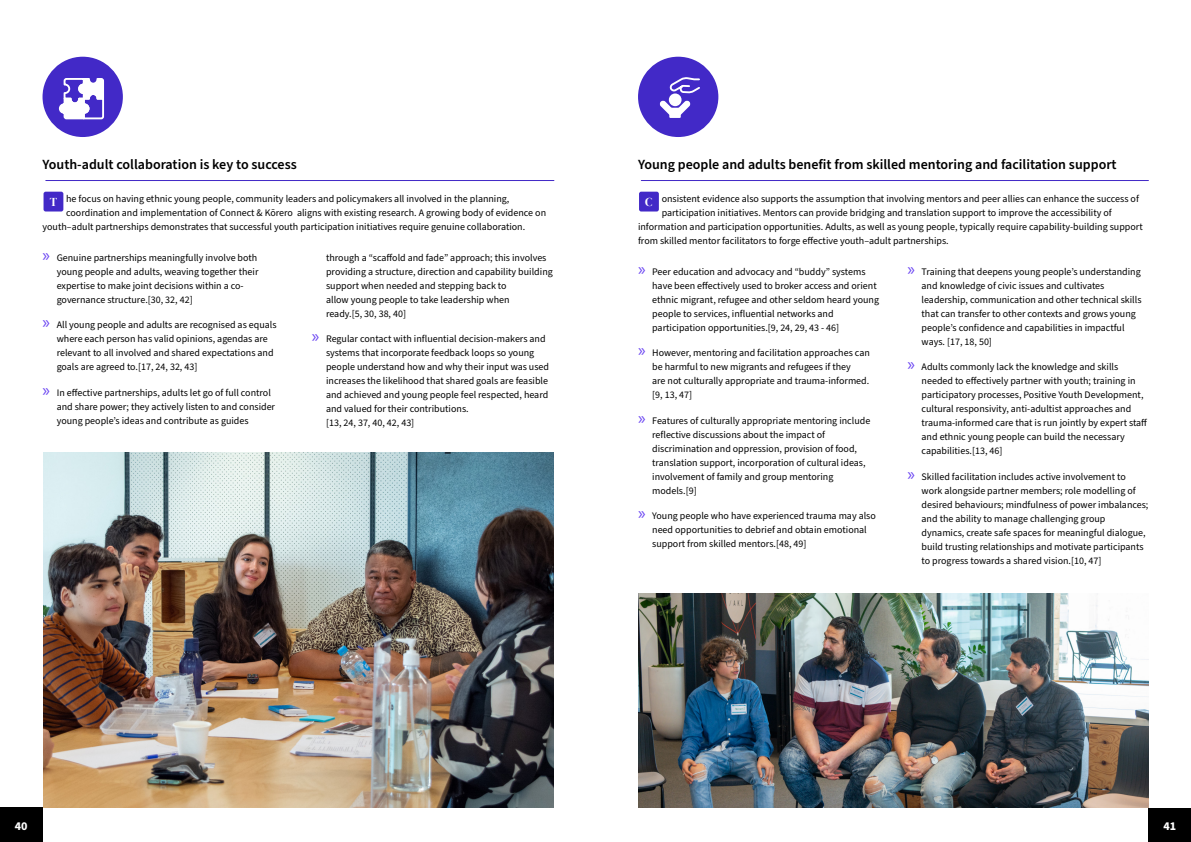
<style>
.page{position:relative;width:1191px;height:842px;background:#fff}
.page>*{position:absolute;margin:0;border:0;box-sizing:border-box;transform-origin:0 0}
.t1{font:600 14px "Source Sans Pro";color:#000}
.t2{font:700 12px "Source Sans Pro";color:#fff}
.t3{font:12px "DM Serif Display";color:#fff}
.t4{font:10px/14px "Source Sans Pro";color:#000}
.s1{font-family:"Myriad Pro";font-size:18px;color:#6a44f2}
</style>
<div class="page">
<div style="left:0;top:806px;width:43px;height:36px;background:#000"></div>
<div style="left:1148px;top:808px;width:43px;height:34px;background:#000"></div>
<div style="left:43px;top:57px;width:80px;height:80px;background:#4229c7;border-radius:50%"></div>
<svg style="left:58px;top:78px;width:46px;height:42px"></svg>
<div style="left:44px;top:192px;width:19px;height:19px;background:#4229c7;border-radius:2px"></div>
<hr style="left:46px;top:180px;width:508px;height:1px;background:#4229c7">
<img style="left:44px;top:452px;width:510px;height:356px">
<div style="left:638px;top:57px;width:80px;height:80px;background:#4229c7;border-radius:50%"></div>
<svg style="left:659px;top:77px;width:41px;height:41px"></svg>
<div style="left:639px;top:192px;width:20px;height:19px;background:#4229c7;border-radius:2px"></div>
<hr style="left:641px;top:180px;width:507px;height:1px;background:#4229c7">
<img style="left:638px;top:594px;width:510px;height:214px">
<h1 class="t1" style="left:43px;top:155px;width:256px">Youth-adult collaboration is key to success</h1>
<h1 class="t1" style="left:638px;top:155px;width:480px">Young people and adults benefit from skilled mentoring and facilitation support</h1>
<p class="t4" style="left:66px;top:192px;width:445px">he focus on having ethnic young people, community leaders and policymakers all involved in the planning,</p>
<p class="t4" style="left:66px;top:206px;width:481px">coordination and implementation of Connect &amp; Kōrero aligns with existing research. A growing body of evidence on</p>
<p class="t4" style="left:43px;top:220px;width:484px">youth–adult partnerships demonstrates that successful youth participation initiatives require genuine collaboration.</p>
<p class="t4" style="left:57px;top:251px;width:203px;text-indent:-14px"><span class="s1">»</span> Genuine partnerships meaningfully involve both young people and adults, weaving together their expertise to make joint decisions within a co&shy;governance structure.[30, 32, 42]</p>
<p class="t4" style="left:57px;top:318px;width:221px;text-indent:-14px"><span class="s1">»</span> All young people and adults are recognised as equals where each person has valid opinions, agendas are relevant to all involved and shared expectations and goals are agreed to.[17, 24, 32, 43]</p>
<p class="t4" style="left:57px;top:386px;width:220px;text-indent:-14px"><span class="s1">»</span> In effective partnerships, adults let go of full control and share power; they actively listen to and consider young people’s ideas and contribute as guides</p>
<p class="t3" style="left:50px;top:195px;width:9px">T</p>
<p class="t4" style="left:326px;top:251px;width:228px">through a “scaffold and fade” approach; this involves providing a structure, direction and capability building support when needed and stepping back to<br>allow young people to take leadership when<br>ready.[5, 30, 38, 40]</p>
<p class="t4" style="left:326px;top:332px;width:224px;text-indent:-14px"><span class="s1">»</span> Regular contact with influential decision-makers and systems that incorporate feedback loops so young people understand how and why their input was used increases the likelihood that shared goals are feasible and achieved and young people feel respected, heard and valued for their contributions.<br>[13, 24, 37, 40, 42, 43]</p>
<p class="t4" style="left:661px;top:192px;width:479px">onsistent evidence also supports the assumption that involving mentors and peer allies can enhance the success of</p>
<p class="t4" style="left:661px;top:206px;width:451px">participation initiatives. Mentors can provide bridging and translation support to improve the accessibility of</p>
<p class="t4" style="left:638px;top:220px;width:506px">information and participation opportunities. Adults, as well as young people, typically require capability-building support</p>
<p class="t4" style="left:638px;top:234px;width:312px">from skilled mentor facilitators to forge effective youth–adult partnerships.</p>
<p class="t4" style="left:652px;top:265px;width:228px;text-indent:-14px"><span class="s1">»</span> Peer education and advocacy and “buddy” systems have been effectively used to broker access and orient ethnic migrant, refugee and other seldom heard young people to services, influential networks and participation opportunities.[9, 24, 29, 43 - 46]</p>
<p class="t4" style="left:652px;top:346px;width:219px;text-indent:-14px"><span class="s1">»</span> However, mentoring and facilitation approaches can be harmful to new migrants and refugees if they<br>are not culturally appropriate and trauma-informed. [9, 13, 47]</p>
<p class="t4" style="left:652px;top:414px;width:220px;text-indent:-14px"><span class="s1">»</span> Features of culturally appropriate mentoring include reflective discussions about the impact of discrimination and oppression, provision of food, translation support, incorporation of cultural ideas, involvement of family and group mentoring models.[9]</p>
<p class="t4" style="left:652px;top:509px;width:225px;text-indent:-14px"><span class="s1">»</span> Young people who have experienced trauma may also need opportunities to debrief and obtain emotional support from skilled mentors.[48, 49]</p>
<p class="t3" style="left:645px;top:195px;width:9px">C</p>
<p class="t4" style="left:921px;top:265px;width:221px;text-indent:-14px"><span class="s1">»</span> Training that deepens young people’s understanding and knowledge of civic issues and cultivates leadership, communication and other technical skills that can transfer to other contexts and grows young people’s confidence and capabilities in impactful ways. [17, 18, 50]</p>
<p class="t4" style="left:921px;top:360px;width:227px;text-indent:-14px"><span class="s1">»</span> Adults commonly lack the knowledge and skills needed to effectively partner with youth; training in participatory processes, Positive Youth Development, cultural responsivity, anti-adultist approaches and trauma-informed care that is run jointly by expert staff and ethnic young people can build the necessary capabilities.[13, 46]</p>
<p class="t4" style="left:921px;top:470px;width:228px;text-indent:-14px"><span class="s1">»</span> Skilled facilitation includes active involvement to work alongside partner members; role modelling of desired behaviours; mindfulness of power imbalances; and the ability to manage challenging group dynamics, create safe spaces for meaningful dialogue, build trusting relationships and motivate participants to progress towards a shared vision.[10, 47]</p>
<p class="t2" style="left:15px;top:818px;width:14px">40</p>
<p class="t2" style="left:1163px;top:818px;width:14px">41</p>
</div>
